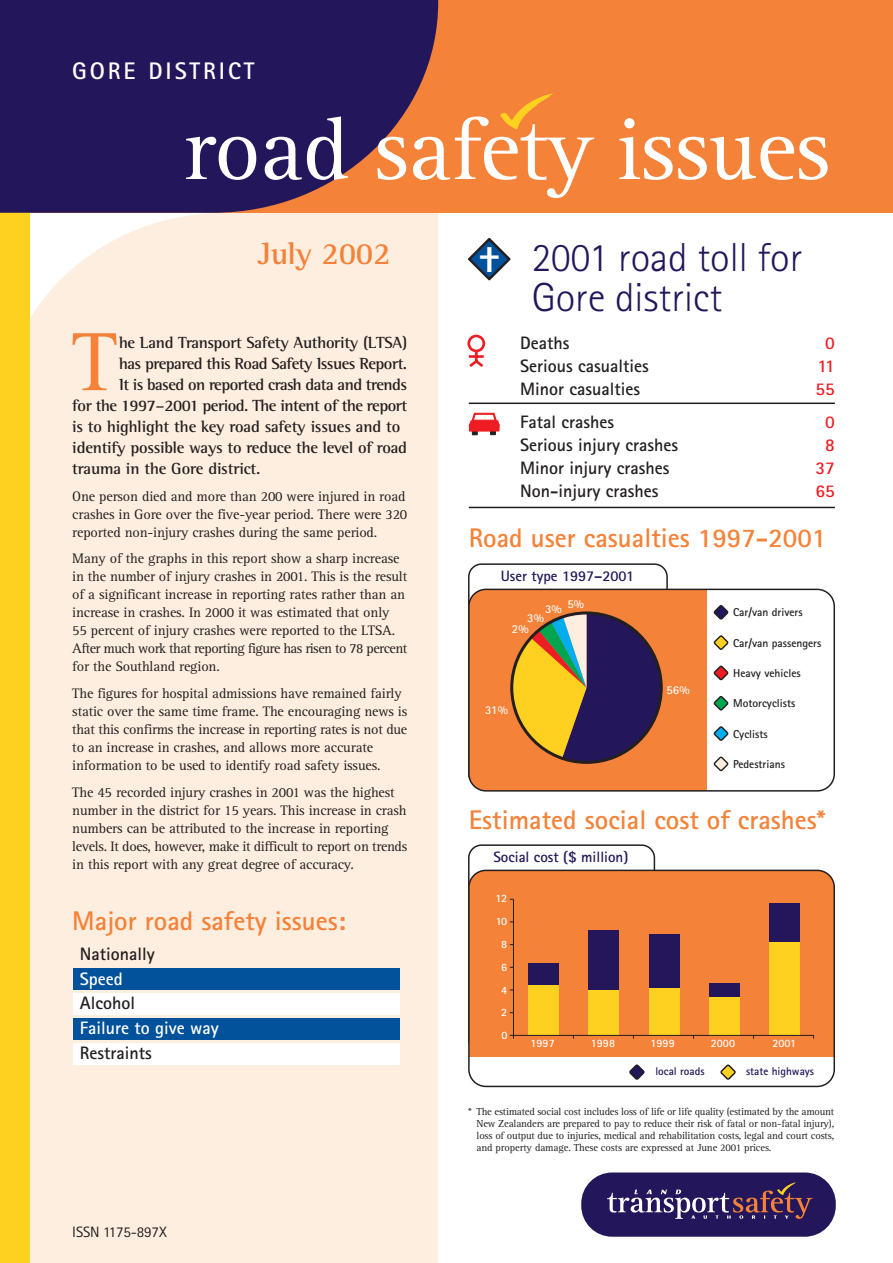
<style>
.page{position:relative;width:893px;height:1263px;background:#fff}
.page>*{position:absolute;margin:0;border:0;box-sizing:border-box;transform-origin:0 0}
.t1{font:90px "Rotis Serif";letter-spacing:-.01em;color:#fff}
.t2{font:85.5px "Rotis Serif";color:#f48238}
.t3{font:300 40.5px/40.5px "Rotis Sans Serif";color:#24165a}
.t4{font:800 36px "Rotis Sans Serif";color:#fff}
.t5{font:700 31.5px "Rotis Semi Serif";letter-spacing:-.01em;color:#f48238}
.t6{font:700 27px "Rotis Sans Serif";color:#f48238}
.t7{font:700 24px "Rotis Sans Serif";letter-spacing:.12em;color:#fff}
.t8{font:700 18px "Rotis Sans Serif";color:#231f20}
.t9{font:700 18px "Rotis Sans Serif";color:#fff}
.t10{font:700 18px "Rotis Sans Serif";color:#ee1d23}
.t11{font:700 16.5px "Rotis Semi Serif";letter-spacing:-.03em;color:#231f20}
.t12{font:700 16.5px "Rotis Semi Serif";letter-spacing:-.01em;color:#231f20}
.t13{font:700 15px "Rotis Sans Serif";color:#24165a}
.t14{font:15px "Rotis Sans Serif";letter-spacing:-.01em;color:#231f20}
.t15{font:14.25px/18px "Rotis Serif";letter-spacing:-.01em;color:#231f20}
.t16{font:700 12px "Rotis Sans Serif";color:#fff}
.t17{font:700 11.55px "Rotis Sans Serif";color:#231f20}
.t18{font:700 11.25px/23px "Rotis Sans Serif";color:#fff;text-align:center}
.t19{font:700 11.25px "Rotis Sans Serif";color:#24165a}
.t20{font:10.5px/12px "Rotis Serif";letter-spacing:-.01em;color:#231f20;text-align:justify}
</style>
<div class="page">
<div style="left:13px;top:425px;width:425px;height:838px;background:#feeedf"></div>
<div style="left:30px;top:213px;width:408px;height:212px;background:#feeedf"></div>
<svg style="left:468px;top:238px;width:42px;height:42px"></svg>
<svg style="left:471px;top:241px;width:36px;height:36px"></svg>
<hr style="left:469px;top:403px;width:365px;height:1px;background:#231f20">
<hr style="left:469px;top:507px;width:365px;height:1px;background:#231f20">
<div style="left:468px;top:563px;width:199px;height:224px;background:#fff;border:2px solid #231f20;border-radius:13px"></div>
<div style="left:469px;top:589px;width:365px;height:202px;background:#f48238;border-radius:17px"></div>
<div style="left:707px;top:589px;width:127px;height:202px;background:#fff"></div>
<div style="left:468px;top:589px;width:367px;height:203px;border:2px solid #231f20;border-radius:17px"></div>
<svg style="left:510px;top:613px;width:151px;height:149px"></svg>
<div style="left:510px;top:611px;width:152px;height:153px;border:3px solid #231f20;border-radius:50%"></div>
<svg style="left:713px;top:605px;width:16px;height:15px"></svg>
<svg style="left:713px;top:635px;width:16px;height:15px"></svg>
<svg style="left:713px;top:665px;width:16px;height:16px"></svg>
<svg style="left:713px;top:696px;width:16px;height:15px"></svg>
<svg style="left:713px;top:726px;width:16px;height:15px"></svg>
<svg style="left:713px;top:756px;width:16px;height:16px"></svg>
<div style="left:73px;top:1018px;width:327px;height:22px;background:#01519b"></div>
<div style="left:73px;top:1043px;width:327px;height:21px;background:#fff"></div>
<div style="left:73px;top:969px;width:327px;height:21px;background:#01519b"></div>
<div style="left:73px;top:994px;width:327px;height:21px;background:#fff"></div>
<div style="left:0;top:0;width:892px;height:213px;background:#f48238"></div>
<div style="left:0;top:0;width:30px;height:1263px;background:#fed020"></div>
<svg style="left:0;top:0;width:438px;height:213px;background:#3b2156"></svg>
<div style="left:581px;top:1173px;width:254px;height:64px;background:#24165a;border-radius:31px"></div>
<svg style="left:607px;top:1182px;width:205px;height:37px"></svg>
<svg style="left:467px;top:334px;width:19px;height:33px"></svg>
<svg style="left:468px;top:413px;width:31px;height:22px"></svg>
<div style="left:469px;top:423px;width:30px;height:9px;background:#ee1d23"></div>
<div style="left:468px;top:844px;width:187px;height:209px;background:#fff;border:2px solid #231f20;border-radius:13px"></div>
<div style="left:469px;top:870px;width:365px;height:216px;background:#f48238;border-radius:17px"></div>
<div style="left:469px;top:1057px;width:365px;height:29px;background:#fff"></div>
<div style="left:468px;top:870px;width:367px;height:217px;border:2px solid #231f20;border-radius:17px"></div>
<div style="left:528px;top:963px;width:31px;height:22px;background:#24165a"></div>
<div style="left:589px;top:930px;width:30px;height:60px;background:#24165a"></div>
<div style="left:649px;top:934px;width:30px;height:54px;background:#24165a"></div>
<div style="left:709px;top:984px;width:30px;height:13px;background:#24165a"></div>
<div style="left:769px;top:903px;width:30px;height:39px;background:#24165a"></div>
<div style="left:528px;top:985px;width:31px;height:50px;background:#fed020"></div>
<div style="left:589px;top:990px;width:30px;height:45px;background:#fed020"></div>
<div style="left:649px;top:988px;width:30px;height:47px;background:#fed020"></div>
<div style="left:709px;top:997px;width:30px;height:38px;background:#fed020"></div>
<div style="left:769px;top:942px;width:30px;height:93px;background:#fed020"></div>
<hr style="left:513px;top:1035px;width:301px;height:1px;background:#231f20">
<svg style="left:629px;top:1064px;width:16px;height:16px"></svg>
<svg style="left:720px;top:1064px;width:16px;height:16px"></svg>
<hr style="left:513px;top:899px;width:1px;height:140px;background:#231f20">
<svg style="left:500px;top:93px;width:52px;height:36px"></svg>
<h3 class="t7" style="left:72px;top:62px;width:184px">GORE DISTRICT</h3>
<h1 class="t1" style="left:183px;top:116px;width:648px">road safety issues</h1>
<h3 class="t5" style="left:258px;top:242px;width:134px">July 2002</h3>
<h3 class="t3" style="left:531px;top:241px;width:272px">2001 road toll for<br>Gore district</h3>
<h3 class="t4" style="left:479px;top:247px;width:22px">†</h3>
<h2 class="t2" style="left:72px;top:331px;width:46px">T</h2>
<p class="t11" style="left:119px;top:337px;width:290px">he Land Transport Safety Authority (LTSA)</p>
<p class="t11" style="left:119px;top:358px;width:290px">has prepared this Road Safety Issues Report.</p>
<p class="t11" style="left:119px;top:379px;width:290px">It is based on reported crash data and trends</p>
<p class="t11" style="left:72px;top:400px;width:336px">for the 1997–2001 period. The intent of the report</p>
<p class="t12" style="left:72px;top:421px;width:329px">is to highlight the key road safety issues and to</p>
<p class="t11" style="left:72px;top:442px;width:336px">identify possible ways to reduce the level of road</p>
<p class="t12" style="left:72px;top:463px;width:190px">trauma in the Gore district.</p>
<p class="t15" style="left:72px;top:489px;width:336px">One person died and more than 200 were injured in road crashes in Gore over the five-year period. There were 320 reported non-injury crashes during the same period.</p>
<p class="t15" style="left:72px;top:551px;width:336px">Many of the graphs in this report show a sharp increase in the number of injury crashes in 2001. This is the result of a significant increase in reporting rates rather than an increase in crashes. In 2000 it was estimated that only 55 percent of injury crashes were reported to the LTSA.<br>After much work that reporting figure has risen to 78 percent for the Southland region.</p>
<p class="t15" style="left:72px;top:686px;width:336px">The figures for hospital admissions have remained fairly static over the same time frame. The encouraging news is that this confirms the increase in reporting rates is not due to an increase in crashes, and allows more accurate information to be used to identify road safety issues.</p>
<p class="t15" style="left:72px;top:784px;width:336px">The 45 recorded injury crashes in 2001 was the highest number in the district for 15 years. This increase in crash numbers can be attributed to the increase in reporting levels. It does, however, make it difficult to report on trends in this report with any great degree of accuracy.</p>
<h3 class="t6" style="left:72px;top:911px;width:275px">Major road safety issues:</h3>
<p class="t8" style="left:80px;top:948px;width:76px">Nationally</p>
<p class="t9" style="left:80px;top:972px;width:44px">Speed</p>
<p class="t8" style="left:80px;top:997px;width:57px">Alcohol</p>
<p class="t9" style="left:80px;top:1022px;width:140px">Failure to give way</p>
<p class="t8" style="left:80px;top:1046px;width:73px">Restraints</p>
<p class="t14" style="left:72px;top:1226px;width:96px">ISSN 1175-897X</p>
<p class="t8" style="left:520px;top:337px;width:51px">Deaths</p>
<p class="t10" style="left:825px;top:337px;width:11px">0</p>
<p class="t8" style="left:520px;top:360px;width:130px">Serious casualties</p>
<p class="t10" style="left:817px;top:360px;width:19px">11</p>
<p class="t8" style="left:520px;top:383px;width:121px">Minor casualties</p>
<p class="t10" style="left:815px;top:383px;width:21px">55</p>
<p class="t8" style="left:520px;top:416px;width:95px">Fatal crashes</p>
<p class="t10" style="left:825px;top:416px;width:11px">0</p>
<p class="t8" style="left:520px;top:439px;width:159px">Serious injury crashes</p>
<p class="t10" style="left:825px;top:439px;width:11px">8</p>
<p class="t8" style="left:520px;top:462px;width:151px">Minor injury crashes</p>
<p class="t10" style="left:815px;top:462px;width:21px">37</p>
<p class="t8" style="left:520px;top:485px;width:140px">Non-injury crashes</p>
<p class="t10" style="left:815px;top:485px;width:21px">65</p>
<h3 class="t6" style="left:469px;top:528px;width:359px">Road user casualties 1997-2001</h3>
<p class="t13" style="left:500px;top:571px;width:135px">User type 1997–2001</p>
<p class="t16" style="left:567px;top:600px;width:18px">5%</p>
<p class="t16" style="left:545px;top:604px;width:18px">3%</p>
<p class="t16" style="left:527px;top:614px;width:18px">3%</p>
<p class="t16" style="left:512px;top:624px;width:18px">2%</p>
<p class="t16" style="left:485px;top:705px;width:24px">31%</p>
<p class="t16" style="left:666px;top:686px;width:25px">56%</p>
<p class="t17" style="left:733px;top:608px;width:71px">Car/van drivers</p>
<p class="t17" style="left:733px;top:639px;width:90px">Car/van passengers</p>
<p class="t17" style="left:733px;top:669px;width:69px">Heavy vehicles</p>
<p class="t17" style="left:733px;top:699px;width:64px">Motorcyclists</p>
<p class="t17" style="left:733px;top:730px;width:36px">Cyclists</p>
<p class="t17" style="left:733px;top:760px;width:53px">Pedestrians</p>
<h3 class="t6" style="left:469px;top:810px;width:358px">Estimated social cost of crashes*</h3>
<p class="t13" style="left:493px;top:852px;width:136px">Social cost ($ million)</p>
<p class="t18" style="left:495px;top:888px;width:13px">12</p>
<p class="t18" style="left:496px;top:911px;width:13px">10<br>8<br>6<br>4</p>
<p class="t18" style="left:501px;top:1025px;width:8px">0</p>
<p class="t18" style="left:501px;top:1002px;width:8px">2</p>
<p class="t18" style="left:530px;top:1033px;width:26px">1997</p>
<p class="t18" style="left:591px;top:1033px;width:26px">1998</p>
<p class="t18" style="left:650px;top:1033px;width:26px">1999</p>
<p class="t18" style="left:711px;top:1033px;width:26px">2000</p>
<p class="t18" style="left:772px;top:1033px;width:25px">2001</p>
<p class="t19" style="left:655px;top:1067px;width:51px">local roads</p>
<p class="t19" style="left:746px;top:1067px;width:69px">state highways</p>
<p class="t20" style="left:476px;top:1106px;width:359px;text-indent:-8px">* The estimated social cost includes loss of life or life quality (estimated by the amount New Zealanders are prepared to pay to reduce their risk of fatal or non-fatal injury), loss of output due to injuries, medical and rehabilitation costs, legal and court costs, and property damage. These costs are expressed at June 2001 prices.</p>
</div>
